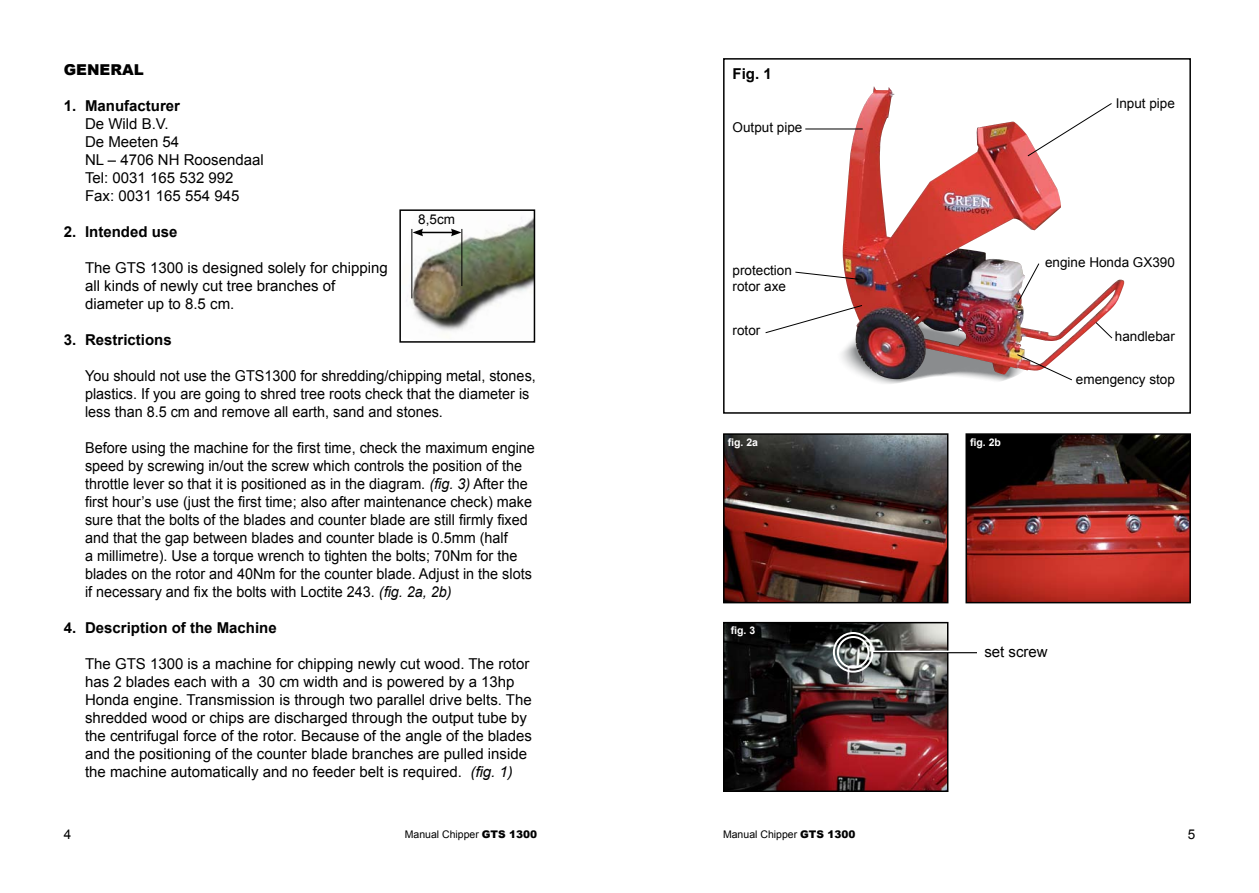
<style>
.page{position:relative;width:1259px;height:893px;background:#fff}
.page>*{position:absolute;margin:0;border:0;box-sizing:border-box;transform-origin:0 0}
.t1{font:15px/18px "Arial";color:#000;scale:.96 1}
.t2{font:15px/18px "Arial";color:#000}
.t3{font:700 15px "Arial";color:#000}
.t4{font:900 15px "Arial";color:#000}
.t5{font:13.5px/16.2px "Arial";color:#000}
.t6{font:10.5px "Arial";color:#000}
.t7{font:700 10.5px "Arial";color:#fff}
.s1{font-style:italic}
.s2{font-weight:900}
</style>
<div class="page">
<div style="left:723px;top:58px;width:468px;height:356px;border:2px solid #000"></div>
<img style="left:406px;top:217px;width:126px;height:114px">
<div style="left:399px;top:209px;width:136px;height:134px;border:2px solid #000"></div>
<img style="left:842px;top:87px;width:282px;height:257px">
<hr style="left:805px;top:129px;width:57px;height:1px;background:#000">
<svg style="left:1027px;top:102px;width:85px;height:55px"></svg>
<svg style="left:1095px;top:321px;width:18px;height:18px"></svg>
<img style="left:765px;top:263px;width:307px;height:121px">
<hr style="left:411px;top:229px;width:1px;height:69px;background:#000">
<hr style="left:461px;top:229px;width:1px;height:57px;background:#000">
<hr style="left:421px;top:232px;width:32px;height:1px;background:#000">
<svg style="left:412px;top:229px;width:11px;height:7px"></svg>
<svg style="left:451px;top:229px;width:10px;height:7px"></svg>
<img style="left:726px;top:436px;width:219px;height:164px">
<div style="left:723px;top:433px;width:225px;height:170px;border:2px solid #000"></div>
<img style="left:968px;top:436px;width:220px;height:164px">
<div style="left:965px;top:433px;width:226px;height:170px;border:2px solid #000"></div>
<img style="left:726px;top:625px;width:219px;height:164px">
<div style="left:723px;top:622px;width:225px;height:170px;border:2px solid #000"></div>
<div style="left:833px;top:632px;width:40px;height:41px;border:2px solid #fff;border-radius:50%"></div>
<div style="left:837px;top:636px;width:32px;height:33px;border:2px solid #fff;border-radius:50%"></div>
<hr style="left:873px;top:652px;width:104px;height:1px;background:#000">
<hr style="left:872px;top:651px;width:105px;height:1px;background:#fff">
<p class="t4" style="left:64px;top:58px;width:81px">GENERAL</p>
<p class="t3" style="left:64px;top:95px;width:118px">1. Manufacturer</p>
<p class="t2" style="left:85px;top:114px;width:180px">De Wild B.V.<br>De Meeten 54<br>NL – 4706 NH Roosendaal<br>Tel: 0031 165 532 992<br>Fax: 0031 165 554 945</p>
<p class="t3" style="left:64px;top:221px;width:115px">2. Intended use</p>
<p class="t2" style="left:85px;top:258px;width:304px">The GTS 1300 is designed solely for chipping all kinds of newly cut tree branches of diameter up to 8.5 cm.</p>
<p class="t3" style="left:64px;top:329px;width:109px">3. Restrictions</p>
<p class="t1" style="left:85px;top:366px;width:471px">You should not use the GTS1300 for shredding/chipping metal, stones, plastics. If you are going to shred tree roots check that the diameter is less than 8.5 cm and remove all earth, sand and stones.</p>
<p class="t1" style="left:85px;top:438px;width:470px">Before using the machine for the first time, check the maximum engine speed by screwing in/out the screw which controls the position of the throttle lever so that it is positioned as in the diagram. <span class="s1">(fig. 3)</span> After the first hour’s use (just the first time; also after maintenance check) make sure that the bolts of the blades and counter blade are still firmly fixed and that the gap between blades and counter blade is 0.5mm (half<br>a millimetre). Use a torque wrench to tighten the bolts; 70Nm for the blades on the rotor and 40Nm for the counter blade. Adjust in the slots if necessary and fix the bolts with Loctite 243. <span class="s1">(fig. 2a, 2b)</span></p>
<p class="t3" style="left:64px;top:617px;width:214px">4. Description of the Machine</p>
<p class="t2" style="left:85px;top:654px;width:448px">The GTS 1300 is a machine for chipping newly cut wood. The rotor has 2 blades each with a 30 cm width and is powered by a 13hp Honda engine. Transmission is through two parallel drive belts. The shredded wood or chips are discharged through the output tube by the centrifugal force of the rotor. Because of the angle of the blades and the positioning of the counter blade branches are pulled inside the machine automatically and no feeder belt is required. <span class="s1">(fig. 1)</span></p>
<p class="t5" style="left:418px;top:211px;width:38px">8,5cm</p>
<p class="t3" style="left:732px;top:64px;width:41px">Fig. 1</p>
<p class="t5" style="left:732px;top:120px;width:71px">Output pipe</p>
<p class="t5" style="left:1115px;top:95px;width:61px">Input pipe</p>
<p class="t5" style="left:732px;top:262px;width:61px">protection rotor axe</p>
<p class="t5" style="left:732px;top:322px;width:29px">rotor</p>
<p class="t7" style="left:727px;top:435px;width:32px">fig. 2a</p>
<p class="t7" style="left:970px;top:435px;width:32px">fig. 2b</p>
<p class="t5" style="left:1045px;top:254px;width:131px">engine Honda GX390</p>
<p class="t5" style="left:1115px;top:328px;width:62px">handlebar</p>
<p class="t5" style="left:1076px;top:371px;width:101px">emengency stop</p>
<p class="t7" style="left:730px;top:624px;width:26px">fig. 3</p>
<p class="t2" style="left:984px;top:643px;width:65px">set screw</p>
<p class="t5" style="left:64px;top:826px;width:9px">4</p>
<p class="t6" style="left:405px;top:827px;width:134px">Manual Chipper <span class="s2">GTS 1300</span></p>
<p class="t6" style="left:723px;top:827px;width:134px">Manual Chipper <span class="s2">GTS 1300</span></p>
<p class="t5" style="left:1187px;top:826px;width:9px">5</p>
</div>
